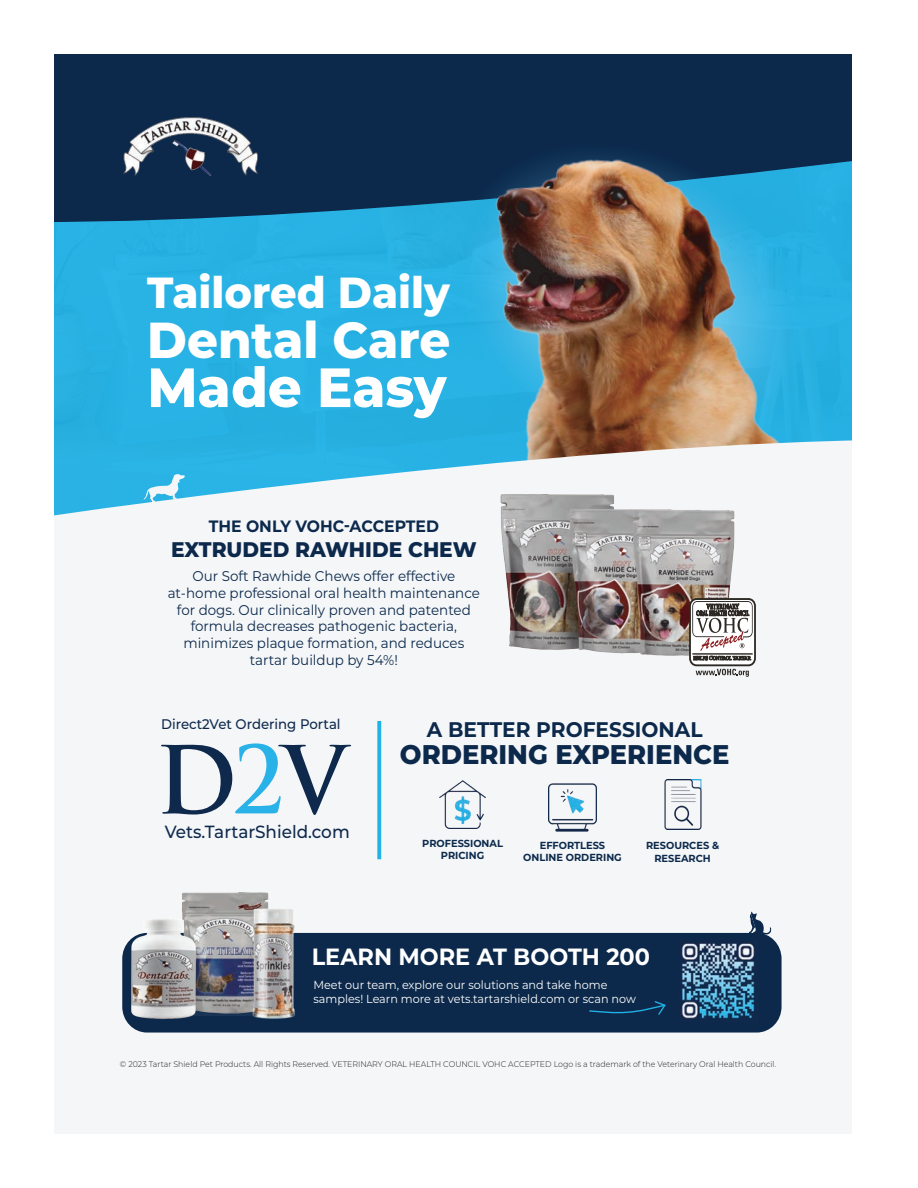
<style>
.page{position:relative;width:918px;height:1188px;background:#fff}
.page>*{position:absolute;margin:0;border:0;box-sizing:border-box;transform-origin:0 0}
.t1{font:700 91.2px "Trajan Pro";color:#0f294c;scale:.96 1}
.t2{font:800 55.2px "Montserrat";color:#fff;scale:.96 1}
.t3{font:800 50.55px "Montserrat";color:#fff;scale:.96 1}
.t4{font:800 43.5px "Montserrat";color:#fff;scale:.96 1}
.t5{font:800 27px "Montserrat";color:#0c294b;scale:.96 1}
.t6{font:700 23.55px "Montserrat";color:#fff;scale:.96 1}
.t7{font:700 21.15px "Montserrat";color:#0c294b;scale:.96 1}
.t8{font:800 21.15px "Montserrat";color:#0c294b;scale:.96 1}
.t9{font:500 17.55px "Montserrat";color:#0f294c;scale:.96 1}
.t10{font:700 16.5px "Montserrat";color:#0c294b;scale:.96 1}
.t11{font:14.1px/17px "Montserrat";color:#0c294b;text-align:center;scale:.96 1}
.t12{font:500 13.95px "Montserrat";color:#0f294c;scale:.96 1}
.t13{font:11.7px/14.1px "Montserrat";color:#fff;scale:.96 1}
.t14{font:700 10.2px/12.3px "Montserrat";color:#0c294b;text-align:center;scale:.96 1}
.t15{font:300 8.25px "Montserrat";color:#201d1e;scale:.96 1}
.s1{color:#29b2e7}
</style>
<div class="page">
<div style="left:54px;top:224px;width:366px;height:213px;background:#28b2e4"></div>
<div style="left:54px;top:54px;width:797px;height:170px;background:#0c294b"></div>
<svg style="left:420px;top:124px;width:421px;height:313px;background:#18668f"></svg>
<img style="left:440px;top:134px;width:411px;height:303px">
<div style="left:54px;top:437px;width:797px;height:697px;background:#f4f6f8"></div>
<svg style="left:749px;top:911px;width:22px;height:24px"></svg>
<svg style="left:143px;top:474px;width:42px;height:29px"></svg>
<img style="left:454px;top:450px;width:284px;height:245px">
<div style="left:690px;top:599px;width:65px;height:66px;background:linear-gradient(to right,#fff,#fff);border-radius:7px"></div>
<div style="left:689px;top:598px;width:67px;height:68px;border:2px solid #2c2823;border-radius:7px"></div>
<svg style="left:692px;top:601px;width:61px;height:59px"></svg>
<hr style="left:692px;top:653px;width:61px;height:2px;background:#2c2823">
<svg style="left:696px;top:669px;width:53px;height:8px"></svg>
<div style="left:122px;top:933px;width:660px;height:100px;background:#0c294b;border-radius:25px"></div>
<img style="left:122px;top:114px;width:138px;height:62px">
<img style="left:172px;top:887px;width:110px;height:128px">
<img style="left:123px;top:914px;width:81px;height:105px">
<img style="left:239px;top:902px;width:73px;height:117px">
<svg style="left:589px;top:1001px;width:77px;height:14px"></svg>
<img style="left:440px;top:781px;width:45px;height:47px">
<img style="left:549px;top:783px;width:47px;height:49px">
<img style="left:660px;top:780px;width:47px;height:49px">
<svg style="left:377px;top:721px;width:4px;height:138px"></svg>
<img style="left:678px;top:943px;width:79px;height:77px">
<p class="t4" style="left:147px;top:261px;width:317px">Tailored Daily</p>
<p class="t3" style="left:147px;top:303px;width:317px">Dental Care</p>
<p class="t2" style="left:147px;top:347px;width:313px">Made Easy</p>
<p class="t10" style="left:209px;top:514px;width:241px">THE ONLY VOHC-ACCEPTED</p>
<p class="t8" style="left:171px;top:534px;width:320px">EXTRUDED RAWHIDE CHEW</p>
<p class="t11" style="left:168px;top:567px;width:327px">Our Soft Rawhide Chews offer effective at-home professional oral health maintenance for dogs. Our clinically proven and patented formula decreases pathogenic bacteria, minimizes plaque formation, and reduces tartar buildup by 54%!</p>
<p class="t12" style="left:161px;top:715px;width:189px">Direct2Vet Ordering Portal</p>
<p class="t1" style="left:156px;top:724px;width:200px">D<span class="s1">2</span>V</p>
<p class="t9" style="left:165px;top:819px;width:194px">Vets.TartarShield.com</p>
<p class="t7" style="left:427px;top:714px;width:289px">A BETTER PROFESSIONAL</p>
<p class="t5" style="left:400px;top:734px;width:345px">ORDERING EXPERIENCE</p>
<p class="t14" style="left:422px;top:837px;width:86px">PROFESSIONAL<br>PRICING</p>
<p class="t14" style="left:523px;top:838px;width:104px">EFFORTLESS<br>ONLINE ORDERING</p>
<p class="t14" style="left:646px;top:839px;width:78px">RESOURCES &amp;<br>RESEARCH</p>
<p class="t6" style="left:312px;top:939px;width:354px">LEARN MORE AT BOOTH 200</p>
<p class="t13" style="left:313px;top:978px;width:337px">Meet our team, explore our solutions and take home samples! Learn more at vets.tartarshield.com or scan now</p>
<p class="t15" style="left:120px;top:1059px;width:685px">© 2023 Tartar Shield Pet Products. All Rights Reserved. VETERINARY ORAL HEALTH COUNCIL VOHC ACCEPTED Logo is a trademark of the Veterinary Oral Health Council.</p>
</div>
